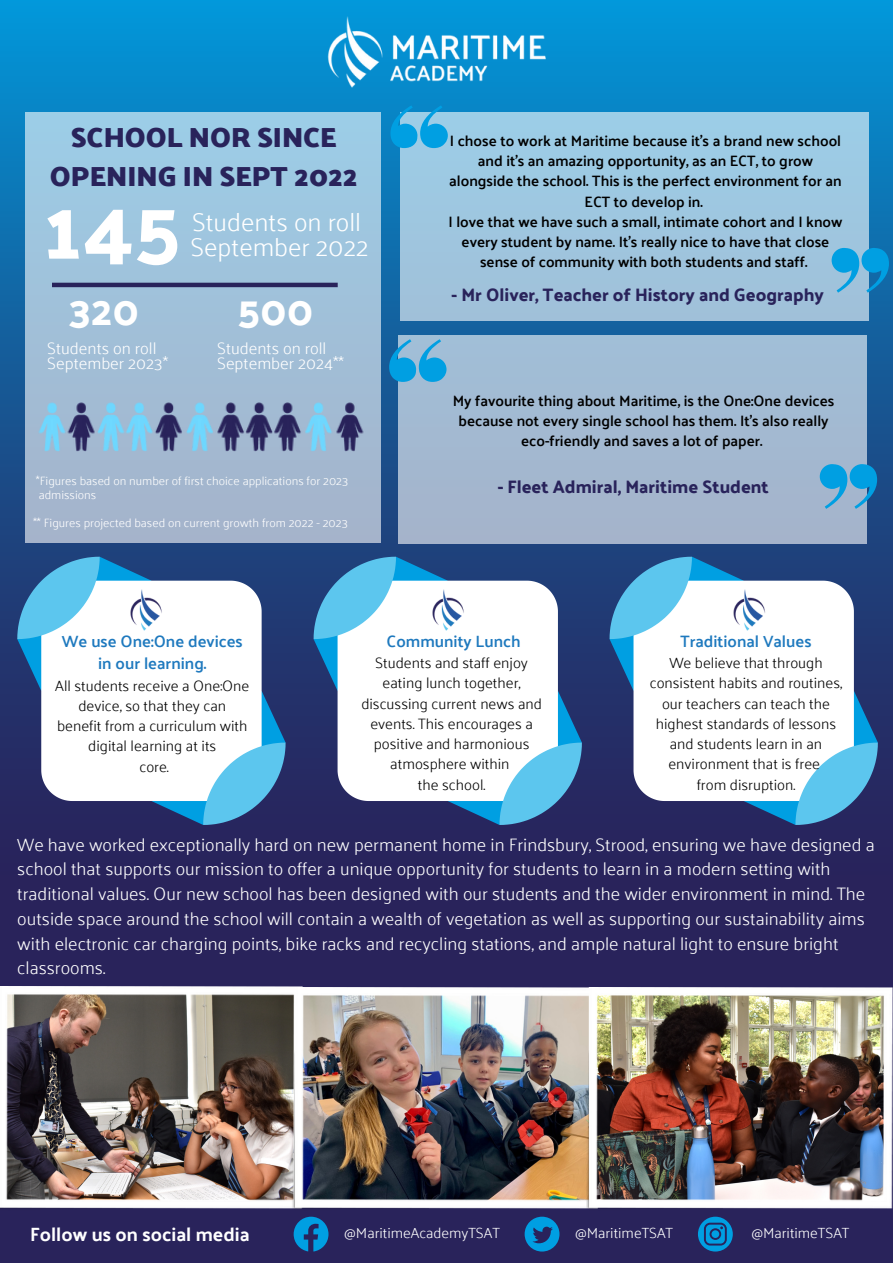
<style>
.page{position:relative;width:893px;height:1264px;background:#fff}
.page>*{position:absolute;margin:0;border:0;box-sizing:border-box;transform-origin:0 0}
.t1{font:500 85.5px "Palanquin Dark";color:#fff}
.t2{font:500 41.7px "Palanquin Dark";color:#fff}
.t3{font:700 28.2px/38.4px "Palanquin Dark";color:#29235b;text-align:center}
.t4{font:300 25.65px/24.6px "Palanquin";color:#fff}
.t5{font:19.2px "Palanquin Dark";color:#fff}
.t6{font:300 18px/24.8px "Palanquin";color:#fff}
.t7{font:500 18px "Palanquin Dark";color:#29235b}
.t8{font:600 16.5px/22.5px "Palanquin";color:#1e79be;text-align:center}
.t9{font:300 16.5px/14.5px "Palanquin";color:#fff}
.t10{font:600 15px/20.2px "Palanquin";color:#000;text-align:center}
.t11{font:300 15px/20.2px "Palanquin";color:#000;text-align:center}
.t12{font:300 14.7px "Palanquin";color:#fff}
.t13{font:300 12px/14.1px "Palanquin";color:#fff}
</style>
<div class="page">
<div style="left:0;top:0;width:892px;height:1262px;background:#29235b"></div>
<div style="left:0;top:0;width:892px;height:874px;background:linear-gradient(to bottom,#0b96d6,#2c1a51)"></div>
<img style="left:310px;top:9px;width:257px;height:87px">
<svg style="left:17px;top:556px;width:268px;height:269px;background:#acc1d7"></svg>
<svg style="left:313px;top:556px;width:269px;height:269px;background:#abc1d6"></svg>
<svg style="left:609px;top:556px;width:268px;height:269px;background:#acc2d7"></svg>
<img style="left:127px;top:588px;width:37px;height:46px">
<img style="left:429px;top:588px;width:37px;height:46px">
<img style="left:731px;top:588px;width:37px;height:46px">
<img style="left:0;top:986px;width:303px;height:223px">
<img style="left:291px;top:987px;width:295px;height:222px">
<img style="left:586px;top:987px;width:306px;height:222px">
<div style="left:25px;top:112px;width:355px;height:431px;background:linear-gradient(to bottom,#9ccde7,#a5b2ca)"></div>
<img style="left:30px;top:382px;width:339px;height:80px">
<hr style="left:52px;top:283px;width:286px;height:4px;background:#29235b">
<div style="left:400px;top:112px;width:468px;height:209px;background:#9ec7e0"></div>
<div style="left:398px;top:335px;width:468px;height:208px;background:#a3b9d1"></div>
<svg style="left:293px;top:1216px;width:35px;height:35px"></svg>
<svg style="left:524px;top:1216px;width:35px;height:35px"></svg>
<svg style="left:698px;top:1216px;width:34px;height:35px"></svg>
<svg style="left:389px;top:339px;width:57px;height:43px"></svg>
<svg style="left:819px;top:464px;width:58px;height:45px"></svg>
<svg style="left:390px;top:105px;width:58px;height:43px"></svg>
<svg style="left:831px;top:248px;width:57px;height:45px"></svg>
<h3 class="t3" style="left:50px;top:118px;width:309px">SCHOOL NOR SINCE<br>OPENING IN SEPT 2022</h3>
<h1 class="t1" style="left:43px;top:179px;width:139px">145</h1>
<h3 class="t4" style="left:190px;top:210px;width:180px">Students on roll<br>September 2022</h3>
<h2 class="t2" style="left:68px;top:286px;width:72px">320</h2>
<h2 class="t2" style="left:237px;top:286px;width:78px">500</h2>
<p class="t9" style="left:47px;top:341px;width:122px">Students on roll<br>September 2023*</p>
<p class="t9" style="left:217px;top:341px;width:128px">Students on roll<br>September 2024**</p>
<p class="t13" style="left:36px;top:473px;width:314px">*Figures based on number of first choice applications for 2023 admissions</p>
<p class="t13" style="left:33px;top:515px;width:316px">** Figures projected based on current growth from 2022 - 2023</p>
<p class="t10" style="left:448px;top:131px;width:395px">I chose to work at Maritime because it's a brand new school and it's an amazing opportunity, as an ECT, to grow alongside the school. This is the perfect environment for an ECT to develop in.<br>I love that we have such a small, intimate cohort and I know every student by name. It's really nice to have that close sense of community with both students and staff.</p>
<p class="t7" style="left:451px;top:284px;width:374px">- Mr Oliver, Teacher of History and Geography</p>
<p class="t10" style="left:452px;top:390px;width:383px">My favourite thing about Maritime, is the One:One devices because not every single school has them. It's also really eco-friendly and saves a lot of paper.</p>
<p class="t7" style="left:497px;top:476px;width:272px">- Fleet Admiral, Maritime Student</p>
<p class="t8" style="left:62px;top:630px;width:182px">We use One:One devices in our learning.</p>
<p class="t11" style="left:55px;top:675px;width:196px">All students receive a One:One device, so that they can benefit from a curriculum with digital learning at its<br>core.</p>
<p class="t8" style="left:386px;top:630px;width:135px">Community Lunch</p>
<p class="t11" style="left:361px;top:653px;width:182px">Students and staff enjoy eating lunch together, discussing current news and events. This encourages a positive and harmonious atmosphere within<br>the school.</p>
<p class="t8" style="left:680px;top:630px;width:133px">Traditional Values</p>
<p class="t11" style="left:649px;top:653px;width:194px">We believe that through consistent habits and routines, our teachers can teach the highest standards of lessons and students learn in an environment that is free<br>from disruption.</p>
<p class="t6" style="left:17px;top:832px;width:858px">We have worked exceptionally hard on new permanent home in Frindsbury, Strood, ensuring we have designed a school that supports our mission to offer a unique opportunity for students to learn in a modern setting with traditional values. Our new school has been designed with our students and the wider environment in mind. The outside space around the school will contain a wealth of vegetation as well as supporting our sustainability aims with electronic car charging points, bike racks and recycling stations, and ample natural light to ensure bright classrooms.</p>
<p class="t5" style="left:30px;top:1222px;width:221px">Follow us on social media</p>
<p class="t12" style="left:344px;top:1224px;width:157px">@MaritimeAcademyTSAT</p>
<p class="t12" style="left:575px;top:1224px;width:100px">@MaritimeTSAT</p>
<p class="t12" style="left:751px;top:1224px;width:100px">@MaritimeTSAT</p>
</div>
